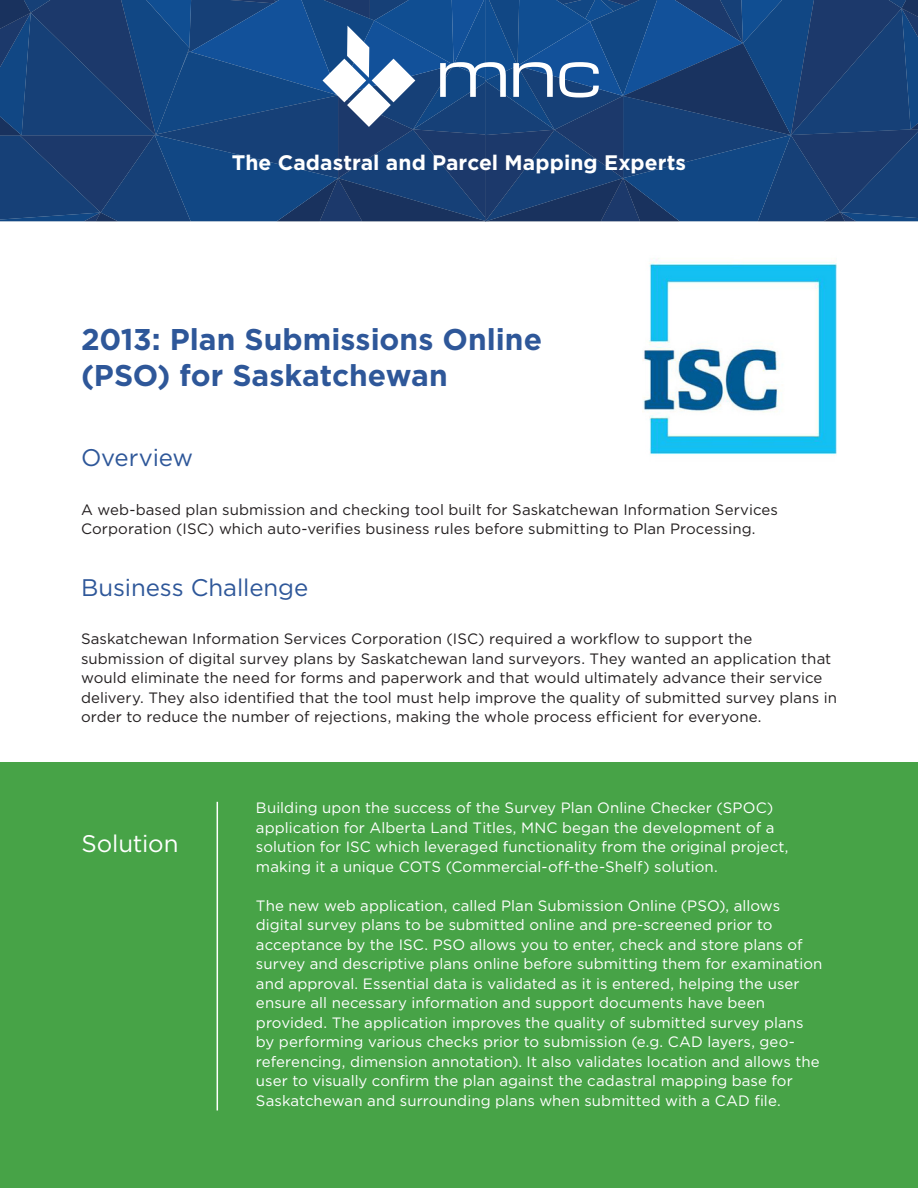
<style>
.page{position:relative;width:918px;height:1188px;background:#fff}
.page>*{position:absolute;margin:0;border:0;box-sizing:border-box;transform-origin:0 0}
.t1{font:700 30px/36px "Gotham";color:#2e5799}
.Subtitle{font:24px "Gotham";letter-spacing:-.005em;color:#2e5799}
.Subtitle-2{font:24px "Gotham";letter-spacing:-.005em;color:#fff}
.Subtitle__logo{font:700 21px "Gotham";letter-spacing:.005em;color:#fff}
.Body{font:15px/19.5px "Gotham";letter-spacing:.005em;color:#fff}
.Body-2{font:15px/19.5px "Gotham";letter-spacing:.005em;color:#231f20}
</style>
<div class="page">
<svg style="left:0;top:0;width:918px;height:222px;background:#1d477e"></svg>
<img style="left:643px;top:258px;width:194px;height:197px">
<div style="left:0;top:762px;width:918px;height:426px;background:#47a347"></div>
<hr style="left:217px;top:802px;width:1px;height:308px;background:#fff">
<p class="Subtitle__logo" style="left:232px;top:151px;width:456px">The Cadastral and Parcel Mapping Experts</p>
<p class="t1" style="left:81px;top:320px;width:463px">2013: Plan Submissions Online (PSO) for Saskatchewan</p>
<p class="Subtitle" style="left:81px;top:445px;width:114px">Overview</p>
<p class="Body-2" style="left:81px;top:499px;width:698px">A web-based plan submission and checking tool built for Saskatchewan Information Services<br>Corporation (ISC) which auto-verifies business rules before submitting to Plan Processing.</p>
<p class="Subtitle" style="left:81px;top:574px;width:229px">Business Challenge</p>
<p class="Body-2" style="left:81px;top:629px;width:757px">Saskatchewan Information Services Corporation (ISC) required a workflow to support the submission of digital survey plans by Saskatchewan land surveyors. They wanted an application that would eliminate the need for forms and paperwork and that would ultimately advance their service delivery. They also identified that the tool must help improve the quality of submitted survey plans in order to reduce the number of rejections, making the whole process efficient for everyone.</p>
<p class="Subtitle-2" style="left:81px;top:830px;width:99px">Solution</p>
<p class="Body" style="left:256px;top:798px;width:534px">Building upon the success of the Survey Plan Online Checker (SPOC) application for Alberta Land Titles, MNC began the development of a solution for ISC which leveraged functionality from the original project, making it a unique COTS (Commercial-off-the-Shelf) solution.</p>
<p class="Body" style="left:256px;top:895px;width:568px">The new web application, called Plan Submission Online (PSO), allows digital survey plans to be submitted online and pre-screened prior to acceptance by the ISC. PSO allows you to enter, check and store plans of survey and descriptive plans online before submitting them for examination and approval. Essential data is validated as it is entered, helping the user ensure all necessary information and support documents have been provided. The application improves the quality of submitted survey plans by performing various checks prior to submission (e.g. CAD layers, geo&shy;referencing, dimension annotation). It also validates location and allows the user to visually confirm the plan against the cadastral mapping base for Saskatchewan and surrounding plans when submitted with a CAD file.</p>
</div>
